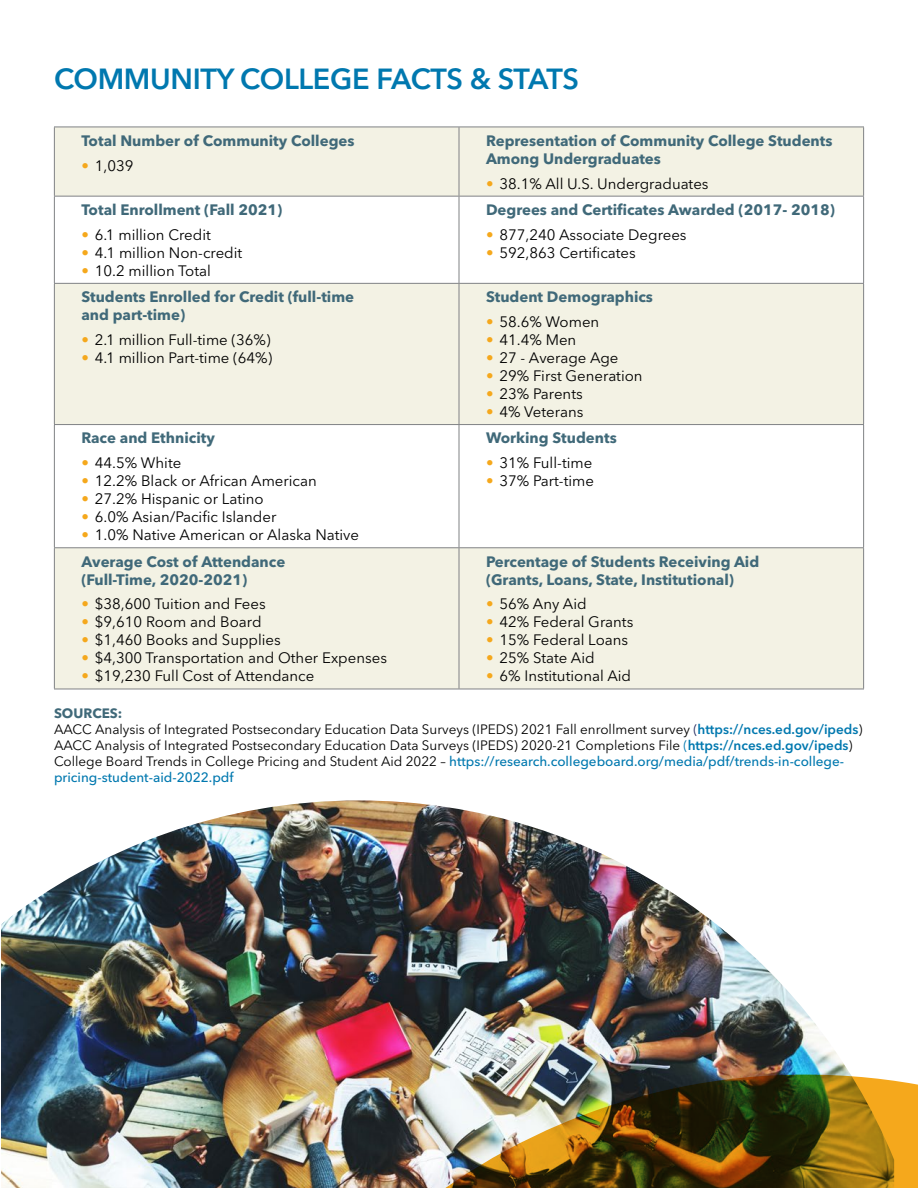
<style>
.page{position:relative;width:918px;height:1188px;background:#fff}
.page>*{position:absolute;margin:0;border:0;box-sizing:border-box;transform-origin:0 0}
.t1{font:600 28.8px "Avenir Next LT Pro";letter-spacing:-.01em;color:#0078af}
.t2{font:15px "Avenir Next LT Pro";color:#000}
.t3{font:700 15px/18px "Avenir Next LT Pro";color:#406979}
.t4{font:13.5px/16.2px "Avenir Next LT Pro";color:#000}
.s1{color:#f5a81c}
.s2{font-weight:700;color:#406979}
.s3{color:#20285c}
.s4{font-weight:600;color:#0078af}
.s5{color:#0078af}
.s6{font-weight:500;color:#0078af}
</style>
<div class="page">
<svg style="left:55px;top:128px;width:808px;height:561px;fill:#f3f2e4"></svg>
<hr style="left:54px;top:127px;width:405px;height:1px;background:#808285">
<hr style="left:54px;top:127px;width:1px;height:69px;background:#808285">
<hr style="left:459px;top:127px;width:405px;height:1px;background:#808285">
<hr style="left:459px;top:127px;width:1px;height:69px;background:#808285">
<hr style="left:863px;top:127px;width:1px;height:69px;background:#808285">
<hr style="left:54px;top:196px;width:405px;height:1px;background:#808285">
<hr style="left:54px;top:197px;width:1px;height:86px;background:#808285">
<hr style="left:459px;top:196px;width:405px;height:1px;background:#808285">
<hr style="left:459px;top:197px;width:1px;height:86px;background:#808285">
<hr style="left:863px;top:197px;width:1px;height:86px;background:#808285">
<hr style="left:54px;top:283px;width:405px;height:1px;background:#808285">
<hr style="left:54px;top:284px;width:1px;height:140px;background:#808285">
<hr style="left:459px;top:283px;width:405px;height:1px;background:#808285">
<hr style="left:459px;top:284px;width:1px;height:140px;background:#808285">
<hr style="left:863px;top:284px;width:1px;height:140px;background:#808285">
<hr style="left:54px;top:424px;width:405px;height:1px;background:#808285">
<hr style="left:54px;top:425px;width:1px;height:122px;background:#808285">
<hr style="left:459px;top:424px;width:405px;height:1px;background:#808285">
<hr style="left:459px;top:425px;width:1px;height:122px;background:#808285">
<hr style="left:863px;top:425px;width:1px;height:122px;background:#808285">
<hr style="left:54px;top:547px;width:405px;height:1px;background:#808285">
<hr style="left:54px;top:548px;width:1px;height:141px;background:#808285">
<hr style="left:459px;top:547px;width:405px;height:1px;background:#808285">
<hr style="left:459px;top:548px;width:1px;height:141px;background:#808285">
<hr style="left:863px;top:548px;width:1px;height:141px;background:#808285">
<hr style="left:54px;top:689px;width:405px;height:1px;background:#808285">
<hr style="left:459px;top:689px;width:405px;height:1px;background:#808285">
<img style="left:1px;top:800px;width:850px;height:388px">
<img style="left:177px;top:1075px;width:741px;height:113px">
<h1 class="t1" style="left:54px;top:62px;width:527px">COMMUNITY COLLEGE FACTS &amp; STATS</h1>
<p class="t3" style="left:81px;top:131px;width:275px">Total Number of Community Colleges</p>
<p class="t2" style="left:81px;top:156px;width:54px"><span class="s1">•</span> 1,039</p>
<p class="t3" style="left:81px;top:201px;width:202px">Total Enrollment (Fall 2021)</p>
<p class="t2" style="left:81px;top:226px;width:131px"><span class="s1">•</span> 6.1 million Credit</p>
<p class="t2" style="left:81px;top:244px;width:162px"><span class="s1">•</span> 4.1 million Non-credit</p>
<p class="t2" style="left:81px;top:262px;width:131px"><span class="s1">•</span> 10.2 million Total</p>
<p class="t3" style="left:81px;top:288px;width:274px">Students Enrolled for Credit (full-time and part-time)</p>
<p class="t2" style="left:81px;top:331px;width:191px"><span class="s1">•</span> 2.1 million Full-time (36%)</p>
<p class="t2" style="left:81px;top:349px;width:192px"><span class="s1">•</span> 4.1 million Part-time (64%)</p>
<p class="t3" style="left:81px;top:429px;width:135px">Race and Ethnicity</p>
<p class="t2" style="left:81px;top:454px;width:101px"><span class="s1">•</span> 44.5% White</p>
<p class="t2" style="left:81px;top:472px;width:237px"><span class="s1">•</span> 12.2% Black or African American</p>
<p class="t2" style="left:81px;top:490px;width:184px"><span class="s1">•</span> 27.2% Hispanic or Latino</p>
<p class="t2" style="left:81px;top:508px;width:197px"><span class="s1">•</span> 6.0% Asian/Pacific Islander</p>
<p class="t2" style="left:81px;top:526px;width:279px"><span class="s1">•</span> 1.0% Native American or Alaska Native</p>
<p class="t3" style="left:81px;top:552px;width:205px">Average Cost of Attendance (Full-Time, 2020-2021)</p>
<p class="t2" style="left:81px;top:595px;width:186px"><span class="s1">•</span> $38,600 Tuition and Fees</p>
<p class="t2" style="left:81px;top:613px;width:182px"><span class="s1">•</span> $9,610 Room and Board</p>
<p class="t2" style="left:81px;top:631px;width:201px"><span class="s1">•</span> $1,460 Books and Supplies</p>
<p class="t2" style="left:81px;top:649px;width:307px"><span class="s1">•</span> $4,300 Transportation and Other Expenses</p>
<p class="t2" style="left:81px;top:667px;width:235px"><span class="s1">•</span> $19,230 Full Cost of Attendance</p>
<p class="t3" style="left:486px;top:131px;width:348px">Representation of Community College Students<br>Among Undergraduates</p>
<p class="t2" style="left:486px;top:174px;width:224px"><span class="s1">•</span> 38.1% All U.S. Undergraduates</p>
<p class="t3" style="left:486px;top:201px;width:350px">Degrees and Certificates Awarded (2017- 2018)</p>
<p class="t2" style="left:486px;top:226px;width:202px"><span class="s1">•</span> 877,240 Associate Degrees</p>
<p class="t2" style="left:486px;top:244px;width:151px"><span class="s1">•</span> 592,863 Certificates</p>
<p class="t3" style="left:486px;top:288px;width:169px">Student Demographics</p>
<p class="t2" style="left:486px;top:313px;width:115px"><span class="s1">•</span> 58.6% Women</p>
<p class="t2" style="left:486px;top:331px;width:92px"><span class="s1">•</span> 41.4% Men</p>
<p class="t2" style="left:486px;top:349px;width:134px"><span class="s1">•</span> 27 - Average Age</p>
<p class="t2" style="left:486px;top:367px;width:158px"><span class="s1">•</span> 29% First Generation</p>
<p class="t2" style="left:486px;top:385px;width:98px"><span class="s1">•</span> 23% Parents</p>
<p class="t2" style="left:486px;top:403px;width:99px"><span class="s1">•</span> 4% Veterans</p>
<p class="t3" style="left:486px;top:429px;width:132px">Working Students</p>
<p class="t2" style="left:486px;top:454px;width:108px"><span class="s1">•</span> 31% Full-time</p>
<p class="t2" style="left:486px;top:472px;width:110px"><span class="s1">•</span> 37% Part-time</p>
<p class="t3" style="left:486px;top:552px;width:275px">Percentage of Students Receiving Aid (Grants, Loans, State, Institutional)</p>
<p class="t2" style="left:486px;top:595px;width:102px"><span class="s1">•</span> 56% Any Aid</p>
<p class="t2" style="left:486px;top:613px;width:149px"><span class="s1">•</span> 42% Federal Grants</p>
<p class="t2" style="left:486px;top:631px;width:144px"><span class="s1">•</span> 15% Federal Loans</p>
<p class="t2" style="left:486px;top:649px;width:110px"><span class="s1">•</span> 25% State Aid</p>
<p class="t2" style="left:486px;top:667px;width:147px"><span class="s1">•</span> 6% Institutional Aid</p>
<p class="t4" style="left:54px;top:705px;width:810px"><span class="s2">SOURCES:<br></span>AACC Analysis of Integrated Postsecondary Education Data Surveys (IPEDS) 2021 Fall enrollment survey <span class="s3">(</span><span class="s4">https://nces.ed.gov/ipeds</span>)<br>AACC Analysis of Integrated Postsecondary Education Data Surveys (IPEDS) 2020-21 Completions File <span class="s5">(</span><span class="s4">https://nces.ed.gov/ipeds</span>)<br>College Board Trends in College Pricing and Student Aid 2022 – <span class="s6">https://research.collegeboard.org/media/pdf/trends-in-college&shy;pricing-student-aid-2022.pdf</span></p>
</div>
